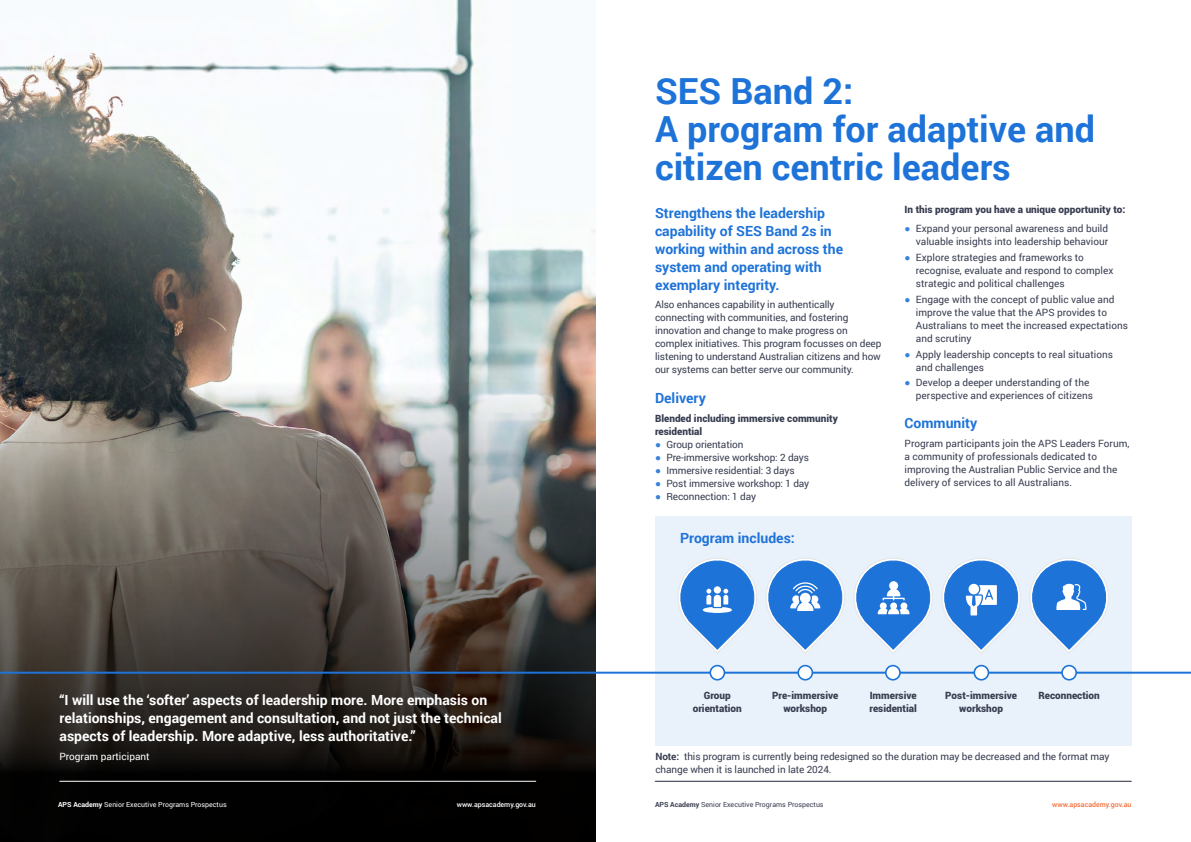
<style>
.page{position:relative;width:1191px;height:842px;background:#fff}
.page>*{position:absolute;margin:0;border:0;box-sizing:border-box;transform-origin:0 0}
.t1{font:700 36px/38px "Roboto";color:#1e73d8}
.t2{font:700 14px/18px "Roboto";color:#fff}
.Listed_bullet{font:700 14px/18px "Roboto";color:#1e73d8}
.Listed_bullet-2{font:10px/13px "Roboto";color:#383d50}
.Listed_bullet-3{font:900 10px/13px "Roboto";color:#383d50;text-align:center}
.Listed_bullet-4{font:10px "Roboto";color:#fff}
.t3{font:7px "Roboto";color:#fff}
.t4{font:7px "Roboto";color:#383d50}
.t5{font:500 7px "Roboto";color:#fff}
.t6{font:500 7px "Roboto";color:#f36e38}
.s1{font-family:"Arial";color:#3581dc}
.s2{font-weight:700}
</style>
<div class="page">
<div style="left:655px;top:516px;width:476px;height:230px;background:#e9f1fb"></div>
<img style="left:0;top:0;width:595px;height:310px">
<img style="left:0;top:310px;width:595px;height:532px">
<hr style="left:0;top:672px;width:1191px;height:2px;background:#1e73d8">
<div style="left:798px;top:666px;width:14px;height:14px;background:#fff;border-radius:50%"></div>
<div style="left:797px;top:665px;width:16px;height:15px;border:2px solid #1e73d8;border-radius:50%"></div>
<div style="left:886px;top:666px;width:14px;height:14px;background:#fff;border-radius:50%"></div>
<div style="left:885px;top:665px;width:15px;height:15px;border:2px solid #1e73d8;border-radius:50%"></div>
<div style="left:974px;top:666px;width:14px;height:14px;background:#fff;border-radius:50%"></div>
<div style="left:973px;top:665px;width:16px;height:15px;border:2px solid #1e73d8;border-radius:50%"></div>
<div style="left:710px;top:666px;width:14px;height:14px;background:#fff;border-radius:50%"></div>
<div style="left:709px;top:665px;width:16px;height:15px;border:2px solid #1e73d8;border-radius:50%"></div>
<div style="left:1062px;top:666px;width:14px;height:14px;background:#fff;border-radius:50%"></div>
<div style="left:1061px;top:665px;width:16px;height:15px;border:2px solid #1e73d8;border-radius:50%"></div>
<svg style="left:678px;top:558px;width:431px;height:95px"></svg>
<hr style="left:655px;top:781px;width:476px;height:1px;background:#22283c">
<hr style="left:60px;top:781px;width:476px;height:1px;background:#fff">
<h1 class="t1" style="left:655px;top:71px;width:441px">SES Band 2:<br>A program for adaptive and citizen centric leaders</h1>
<h3 class="t2" style="left:60px;top:691px;width:444px">“I will use the ‘softer’ aspects of leadership more. More emphasis on relationships, engagement and consultation, and not just the technical aspects of leadership. More adaptive, less authoritative.”</h3>
<p class="Listed_bullet-4" style="left:60px;top:749px;width:92px">Program participant</p>
<h3 class="Listed_bullet" style="left:655px;top:203px;width:190px">Strengthens the leadership capability of SES Band 2s in working within and across the system and operating with exemplary integrity.</h3>
<p class="Listed_bullet-2" style="left:655px;top:298px;width:228px">Also enhances capability in authentically connecting with communities, and fostering innovation and change to make progress on complex initiatives. This program focusses on deep listening to understand Australian citizens and how our systems can better serve our community.</p>
<h3 class="Listed_bullet" style="left:655px;top:388px;width:52px">Delivery</h3>
<p class="Listed_bullet-3" style="left:655px;top:411px;width:184px;text-align:left">Blended including immersive community residential</p>
<p class="Listed_bullet-2" style="left:655px;top:437px;width:90px"><span class="s1">●</span> Group orientation</p>
<p class="Listed_bullet-2" style="left:655px;top:450px;width:155px"><span class="s1">●</span> Pre-immersive workshop: 2 days</p>
<p class="Listed_bullet-2" style="left:655px;top:463px;width:141px"><span class="s1">●</span> Immersive residential: 3 days</p>
<p class="Listed_bullet-2" style="left:655px;top:476px;width:156px"><span class="s1">●</span> Post immersive workshop: 1 day</p>
<p class="Listed_bullet-2" style="left:655px;top:489px;width:103px"><span class="s1">●</span> Reconnection: 1 day</p>
<p class="Listed_bullet" style="left:680px;top:528px;width:116px">Program includes:</p>
<p class="Listed_bullet-3" style="left:904px;top:203px;width:222px">In this program you have a unique opportunity to:</p>
<p class="Listed_bullet-2" style="left:904px;top:222px;width:205px;text-align:right"><span class="s1">●</span> Expand your personal awareness and build valuable insights into leadership behaviour</p>
<p class="Listed_bullet-2" style="left:916px;top:250px;width:199px;text-indent:-11px"><span class="s1">●</span> Explore strategies and frameworks to recognise, evaluate and respond to complex strategic and political challenges</p>
<p class="Listed_bullet-2" style="left:916px;top:292px;width:213px;text-indent:-11px"><span class="s1">●</span> Engage with the concept of public value and improve the value that the APS provides to Australians to meet the increased expectations and scrutiny</p>
<p class="Listed_bullet-2" style="left:916px;top:347px;width:199px;text-indent:-11px"><span class="s1">●</span> Apply leadership concepts to real situations and challenges</p>
<p class="Listed_bullet-2" style="left:916px;top:376px;width:179px;text-indent:-11px"><span class="s1">●</span> Develop a deeper understanding of the perspective and experiences of citizens</p>
<h3 class="Listed_bullet" style="left:904px;top:414px;width:74px">Community</h3>
<p class="Listed_bullet-2" style="left:904px;top:436px;width:226px">Program participants join the APS Leaders Forum, a community of professionals dedicated to improving the Australian Public Service and the delivery of services to all Australians.</p>
<p class="Listed_bullet-3" style="left:693px;top:689px;width:51px">Group orientation</p>
<p class="Listed_bullet-3" style="left:1038px;top:689px;width:63px">Reconnection</p>
<p class="Listed_bullet-3" style="left:772px;top:689px;width:68px">Pre-immersive workshop</p>
<p class="Listed_bullet-3" style="left:869px;top:689px;width:49px;text-align:left">Immersive residential</p>
<p class="Listed_bullet-3" style="left:945px;top:689px;width:73px">Post-immersive workshop</p>
<p class="Listed_bullet-2" style="left:655px;top:750px;width:456px"><span class="s2">Note:</span> this program is currently being redesigned so the duration may be decreased and the format may change when it is launched in late 2024.</p>
<p class="t3" style="left:58px;top:800px;width:170px"><span class="s2">APS Academy</span> Senior Executive Programs Prospectus</p>
<p class="t5" style="left:457px;top:800px;width:81px">www.apsacademy.gov.au</p>
<p class="t4" style="left:655px;top:800px;width:170px"><span class="s2">APS Academy</span> Senior Executive Programs Prospectus</p>
<p class="t6" style="left:1052px;top:800px;width:81px">www.apsacademy.gov.au</p>
</div>
